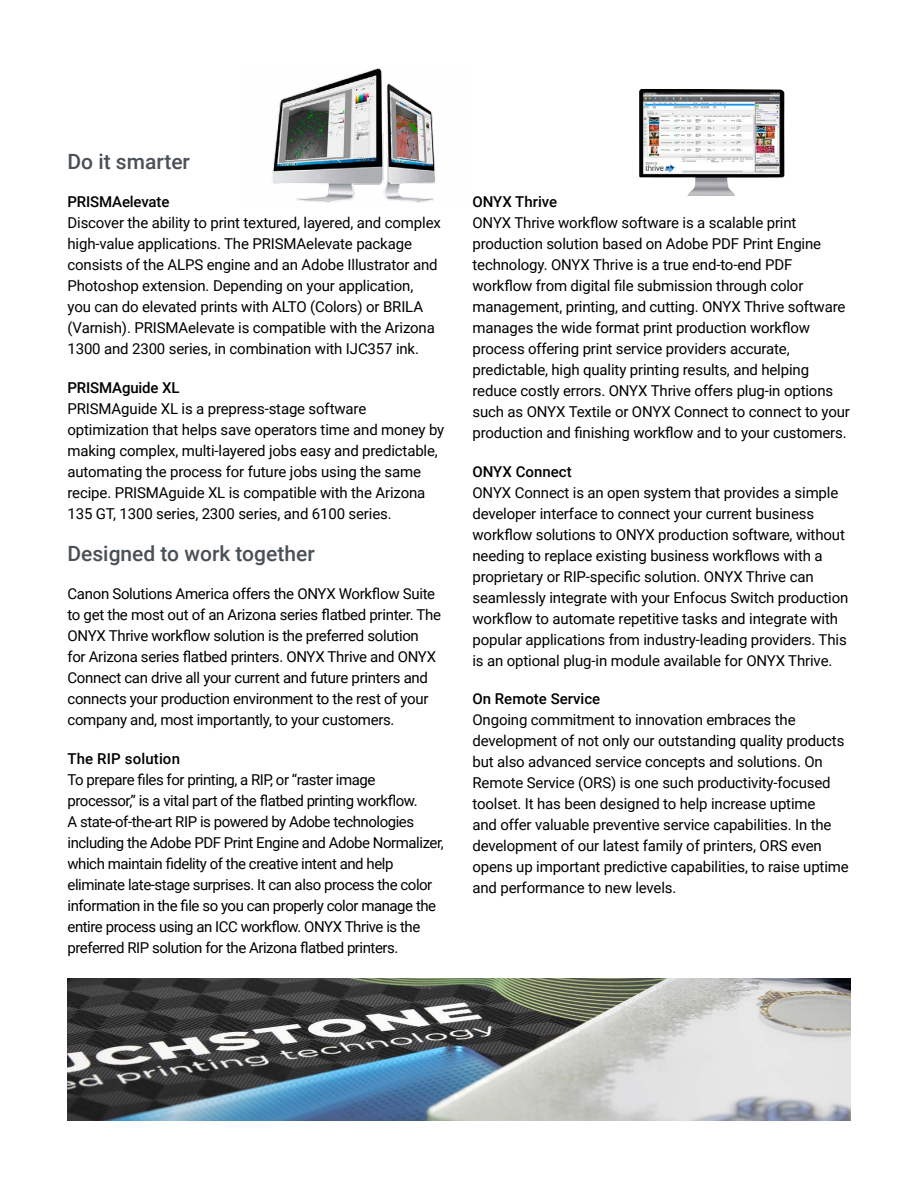
<style>
.page{position:relative;width:918px;height:1188px;background:#fff}
.page>*{position:absolute;margin:0;border:0;box-sizing:border-box;transform-origin:0 0}
.t1{font:500 21px "Roboto";color:#4a5057}
.t2{font:15px/21px "Roboto";letter-spacing:-.01em;color:#000001}
.t3{font:15px/21px "Roboto";letter-spacing:-.03em;color:#000001}
.t4{font:500 15px "Roboto";color:#000001}
</style>
<div class="page">
<img style="left:68px;top:978px;width:782px;height:142px">
<img style="left:639px;top:89px;width:146px;height:107px">
<img style="left:272px;top:68px;width:164px;height:134px">
<h1 class="t1" style="left:68px;top:147px;width:124px">Do it smarter</h1>
<p class="t4" style="left:68px;top:192px;width:103px">PRISMAelevate</p>
<p class="t2" style="left:68px;top:212px;width:375px">Discover the ability to print textured, layered, and complex high-value applications. The PRISMAelevate package consists of the ALPS engine and an Adobe Illustrator and Photoshop extension. Depending on your application,<br>you can do elevated prints with ALTO (Colors) or BRILA (Varnish). PRISMAelevate is compatible with the Arizona 1300 and 2300 series, in combination with IJC357 ink.</p>
<p class="t4" style="left:68px;top:377px;width:114px">PRISMAguide XL</p>
<p class="t2" style="left:68px;top:397px;width:378px">PRISMAguide XL is a prepress-stage software optimization that helps save operators time and money by making complex, multi-layered jobs easy and predictable, automating the process for future jobs using the same recipe. PRISMAguide XL is compatible with the Arizona 135 GT, 1300 series, 2300 series, and 6100 series.</p>
<h1 class="t1" style="left:68px;top:539px;width:249px">Designed to work together</h1>
<p class="t2" style="left:68px;top:583px;width:375px">Canon Solutions America offers the ONYX Workflow Suite to get the most out of an Arizona series flatbed printer. The ONYX Thrive workflow solution is the preferred solution<br>for Arizona series flatbed printers. ONYX Thrive and ONYX Connect can drive all your current and future printers and connects your production environment to the rest of your company and, most importantly, to your customers.</p>
<p class="t4" style="left:68px;top:748px;width:114px">The RIP solution</p>
<p class="t3" style="left:68px;top:768px;width:378px">To prepare files for printing, a RIP, or “raster image processor,” is a vital part of the flatbed printing workflow.<br>A state-of-the-art RIP is powered by Adobe technologies including the Adobe PDF Print Engine and Adobe Normalizer, which maintain fidelity of the creative intent and help eliminate late-stage surprises. It can also process the color information in the file so you can properly color manage the entire process using an ICC workflow. ONYX Thrive is the preferred RIP solution for the Arizona flatbed printers.</p>
<p class="t4" style="left:472px;top:192px;width:86px">ONYX Thrive</p>
<p class="t2" style="left:472px;top:212px;width:379px">ONYX Thrive workflow software is a scalable print production solution based on Adobe PDF Print Engine technology. ONYX Thrive is a true end-to-end PDF workflow from digital file submission through color management, printing, and cutting. ONYX Thrive software manages the wide format print production workflow process offering print service providers accurate, predictable, high quality printing results, and helping reduce costly errors. ONYX Thrive offers plug-in options such as ONYX Textile or ONYX Connect to connect to your production and finishing workflow and to your customers.</p>
<p class="t4" style="left:472px;top:461px;width:101px">ONYX Connect</p>
<p class="t2" style="left:472px;top:481px;width:377px">ONYX Connect is an open system that provides a simple developer interface to connect your current business workflow solutions to ONYX production software, without needing to replace existing business workflows with a proprietary or RIP-specific solution. ONYX Thrive can seamlessly integrate with your Enfocus Switch production workflow to automate repetitive tasks and integrate with popular applications from industry-leading providers. This is an optional plug-in module available for ONYX Thrive.</p>
<p class="t4" style="left:472px;top:688px;width:129px">On Remote Service</p>
<p class="t2" style="left:472px;top:709px;width:378px">Ongoing commitment to innovation embraces the development of not only our outstanding quality products but also advanced service concepts and solutions. On Remote Service (ORS) is one such productivity-focused toolset. It has been designed to help increase uptime<br>and offer valuable preventive service capabilities. In the development of our latest family of printers, ORS even opens up important predictive capabilities, to raise uptime and performance to new levels.</p>
</div>
